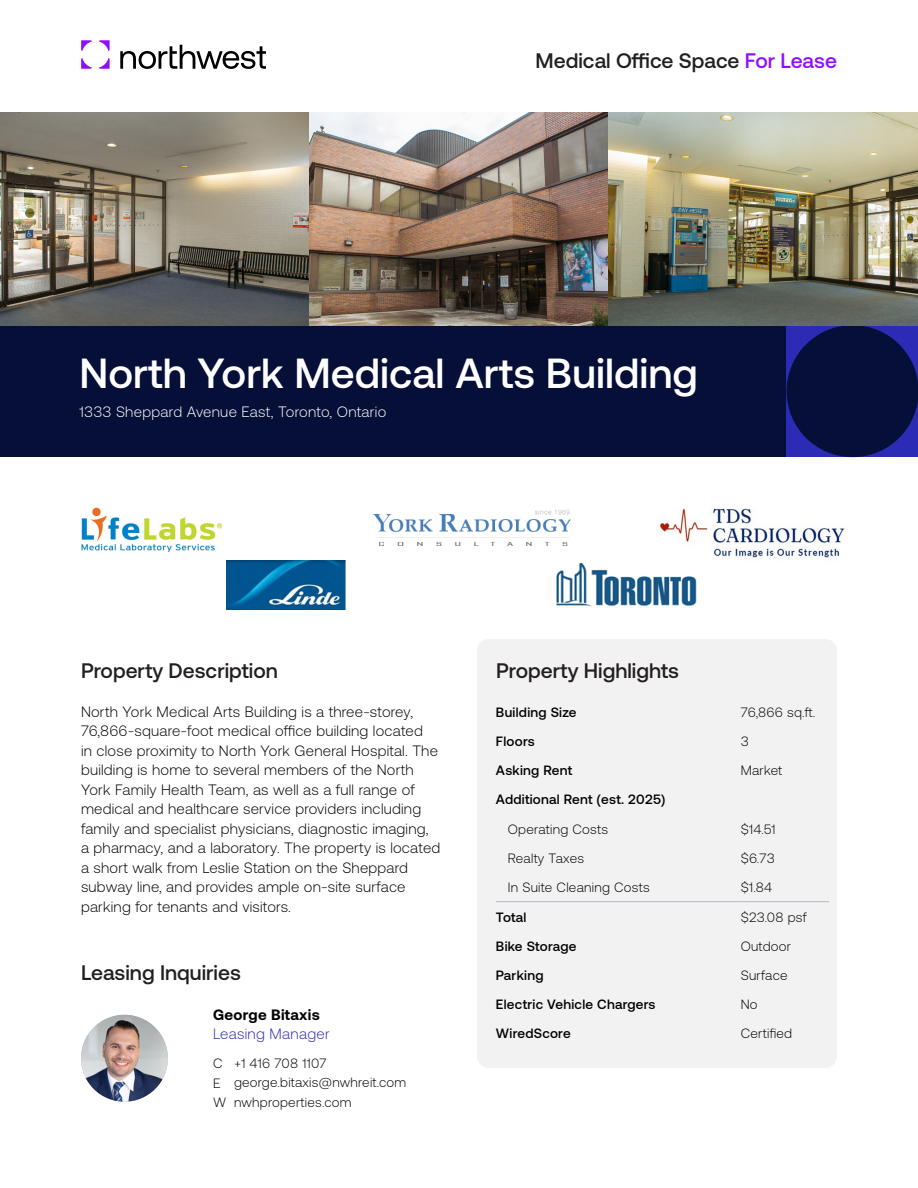
<style>
.page{position:relative;width:918px;height:1188px;background:#fff}
.page>*{position:absolute;margin:0;border:0;box-sizing:border-box;transform-origin:0 0}
.Body{font:500 42px "Aeonik";color:#fff}
.H2_-_Left{font:500 21px "Aeonik";color:#231f20}
.H2_-_Right{font:500 21px "Aeonik";color:#231f20}
.Body_2_-_Paragraph{font:300 15px/19.5px "Aeonik";letter-spacing:.015em;color:#000}
.Body-2{font:300 15px "Aeonik";letter-spacing:.02em;color:#fff}
.t1{font:300 15px "Aeonik";letter-spacing:.02em;color:#2b2bb5}
.t2{font:700 15px "Aeonik";letter-spacing:.02em;color:#000}
.Table_C_1{font:500 13.5px "Aeonik";letter-spacing:.02em;color:#000}
.Table_C_2{font:300 13.5px "Aeonik";letter-spacing:.02em;color:#000}
.Body_-_Small_-_contact{font:300 13.5px/19.5px "Aeonik";letter-spacing:.02em;color:#000}
.Table_C_1_5{font:300 13.5px "Aeonik";letter-spacing:.02em;color:#000}
.s1{color:#910dff}
</style>
<div class="page">
<div style="left:0;top:325px;width:787px;height:132px;background:#050f38"></div>
<div style="left:787px;top:325px;width:131px;height:132px;background:#2b2bb5"></div>
<div style="left:787px;top:325px;width:131px;height:132px;background:#050f38;border-radius:50%"></div>
<svg style="left:81px;top:40px;width:11px;height:11px"></svg>
<svg style="left:99px;top:40px;width:11px;height:11px"></svg>
<svg style="left:99px;top:58px;width:11px;height:11px"></svg>
<svg style="left:81px;top:58px;width:11px;height:11px"></svg>
<svg style="left:120px;top:45px;width:146px;height:24px"></svg>
<img style="left:0;top:112px;width:918px;height:214px">
<img style="left:309px;top:112px;width:299px;height:213px">
<img style="left:608px;top:112px;width:310px;height:213px">
<div style="left:477px;top:639px;width:360px;height:429px;background:#f2f2f2;border-radius:12px"></div>
<img style="left:81px;top:507px;width:147px;height:69px">
<img style="left:372px;top:510px;width:199px;height:35px">
<img style="left:658px;top:508px;width:188px;height:53px">
<hr style="left:496px;top:901px;width:245px;height:1px;background:#b4b8bf">
<hr style="left:741px;top:901px;width:88px;height:1px;background:#b4b8bf">
<img style="left:81px;top:1015px;width:87px;height:87px;border-radius:43px">
<img style="left:227px;top:561px;width:118px;height:49px">
<img style="left:557px;top:564px;width:139px;height:43px">
<p class="H2_-_Right" style="left:536px;top:49px;width:303px">Medical Office Space <span class="s1">For Lease</span></p>
<p class="Body" style="left:80px;top:350px;width:620px">North York Medical Arts Building</p>
<p class="Body-2" style="left:80px;top:404px;width:308px">1333 Sheppard Avenue East, Toronto, Ontario</p>
<p class="H2_-_Left" style="left:81px;top:659px;width:198px">Property Description</p>
<p class="Body_2_-_Paragraph" style="left:81px;top:702px;width:361px">North York Medical Arts Building is a three-storey, 76,866-square-foot medical office building located<br>in close proximity to North York General Hospital. The building is home to several members of the North York Family Health Team, as well as a full range of medical and healthcare service providers including family and specialist physicians, diagnostic imaging, a pharmacy, and a laboratory. The property is located a short walk from Leslie Station on the Sheppard subway line, and provides ample on-site surface parking for tenants and visitors.</p>
<p class="H2_-_Left" style="left:81px;top:961px;width:161px">Leasing Inquiries</p>
<h3 class="t2" style="left:213px;top:1006px;width:108px">George Bitaxis</h3>
<h4 class="t1" style="left:213px;top:1026px;width:118px">Leasing Manager</h4>
<p class="Body_-_Small_-_contact" style="left:234px;top:1053px;width:174px">+1 416 708 1107 george.bitaxis@nwhreit.com nwhproperties.com</p>
<p class="Body_-_Small_-_contact" style="left:213px;top:1054px;width:15px">C<br>E<br>W</p>
<p class="H2_-_Left" style="left:496px;top:659px;width:184px">Property Highlights</p>
<p class="Table_C_1" style="left:496px;top:704px;width:82px">Building Size</p>
<p class="Table_C_2" style="left:741px;top:705px;width:76px">76,866 sq.ft.</p>
<p class="Table_C_1" style="left:496px;top:734px;width:40px">Floors</p>
<p class="Table_C_2" style="left:741px;top:734px;width:10px">3</p>
<p class="Table_C_1" style="left:496px;top:763px;width:78px">Asking Rent</p>
<p class="Table_C_2" style="left:741px;top:763px;width:43px">Market</p>
<p class="Table_C_1" style="left:496px;top:792px;width:171px">Additional Rent (est. 2025)</p>
<p class="Table_C_1_5" style="left:508px;top:822px;width:102px">Operating Costs</p>
<p class="Table_C_2" style="left:741px;top:822px;width:36px">$14.51</p>
<p class="Table_C_1_5" style="left:508px;top:851px;width:78px">Realty Taxes</p>
<p class="Table_C_2" style="left:741px;top:851px;width:36px">$6.73</p>
<p class="Table_C_1_5" style="left:508px;top:880px;width:143px">In Suite Cleaning Costs</p>
<p class="Table_C_2" style="left:741px;top:880px;width:33px">$1.84</p>
<p class="Table_C_1" style="left:496px;top:909px;width:32px">Total</p>
<p class="Table_C_2" style="left:741px;top:909px;width:68px">$23.08 psf</p>
<p class="Table_C_1" style="left:496px;top:938px;width:82px">Bike Storage</p>
<p class="Table_C_2" style="left:741px;top:939px;width:52px">Outdoor</p>
<p class="Table_C_1" style="left:496px;top:968px;width:49px">Parking</p>
<p class="Table_C_2" style="left:741px;top:968px;width:48px">Surface</p>
<p class="Table_C_1" style="left:496px;top:997px;width:161px">Electric Vehicle Chargers</p>
<p class="Table_C_2" style="left:741px;top:997px;width:18px">No</p>
<p class="Table_C_1" style="left:496px;top:1026px;width:76px">WiredScore</p>
<p class="Table_C_2" style="left:741px;top:1026px;width:53px">Certified</p>
</div>
